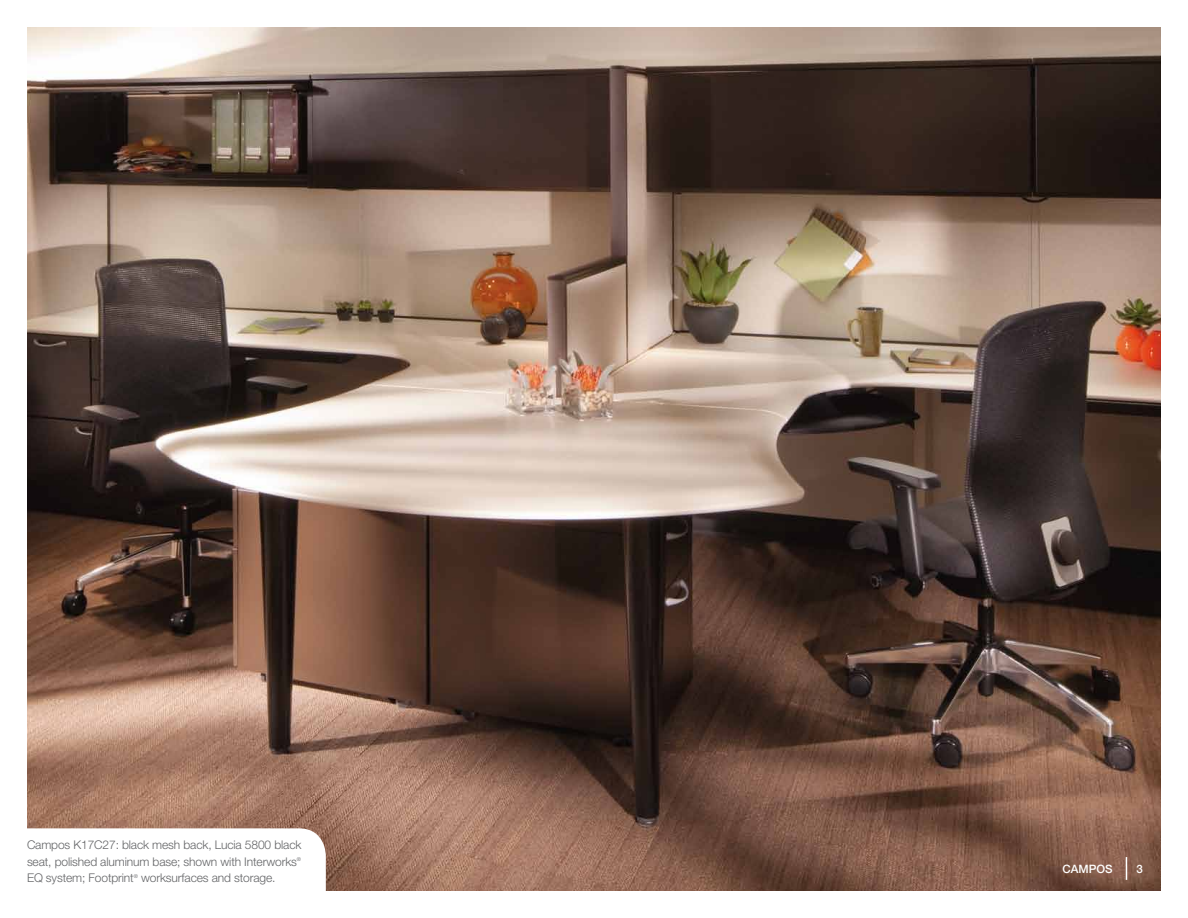
<style>
.page{position:relative;width:1188px;height:918px;background:#fff}
.page>*{position:absolute;margin:0;border:0;box-sizing:border-box;transform-origin:0 0}
.t1{font:300 12px/16.5px "Helvetica Neue LT Std";letter-spacing:-.01em;color:#636466}
.t2{font:500 11.55px "Helvetica Neue LT Std";color:#fff}
.t3{font:300 5.25px "Helvetica Neue LT Std";color:#636466}
</style>
<div class="page">
<img style="left:27px;top:27px;width:1134px;height:864px">
<svg style="left:27px;top:828px;width:299px;height:63px"></svg>
<svg style="left:1126px;top:857px;width:1px;height:23px"></svg>
<p class="t1" style="left:27px;top:837px;width:276px">Campos K17C27: black mesh back, Lucia 5800 black seat, polished aluminum base; shown with Interworks</p>
<p class="t3" style="left:297px;top:856px;width:6px">®</p>
<p class="t1" style="left:27px;top:870px;width:108px">EQ system; Footprint</p>
<p class="t3" style="left:134px;top:873px;width:6px">®</p>
<p class="t1" style="left:141px;top:870px;width:136px">worksurfaces and storage.</p>
<p class="t2" style="left:1063px;top:862px;width:52px">CAMPOS</p>
<p class="t2" style="left:1136px;top:862px;width:8px">3</p>
</div>
